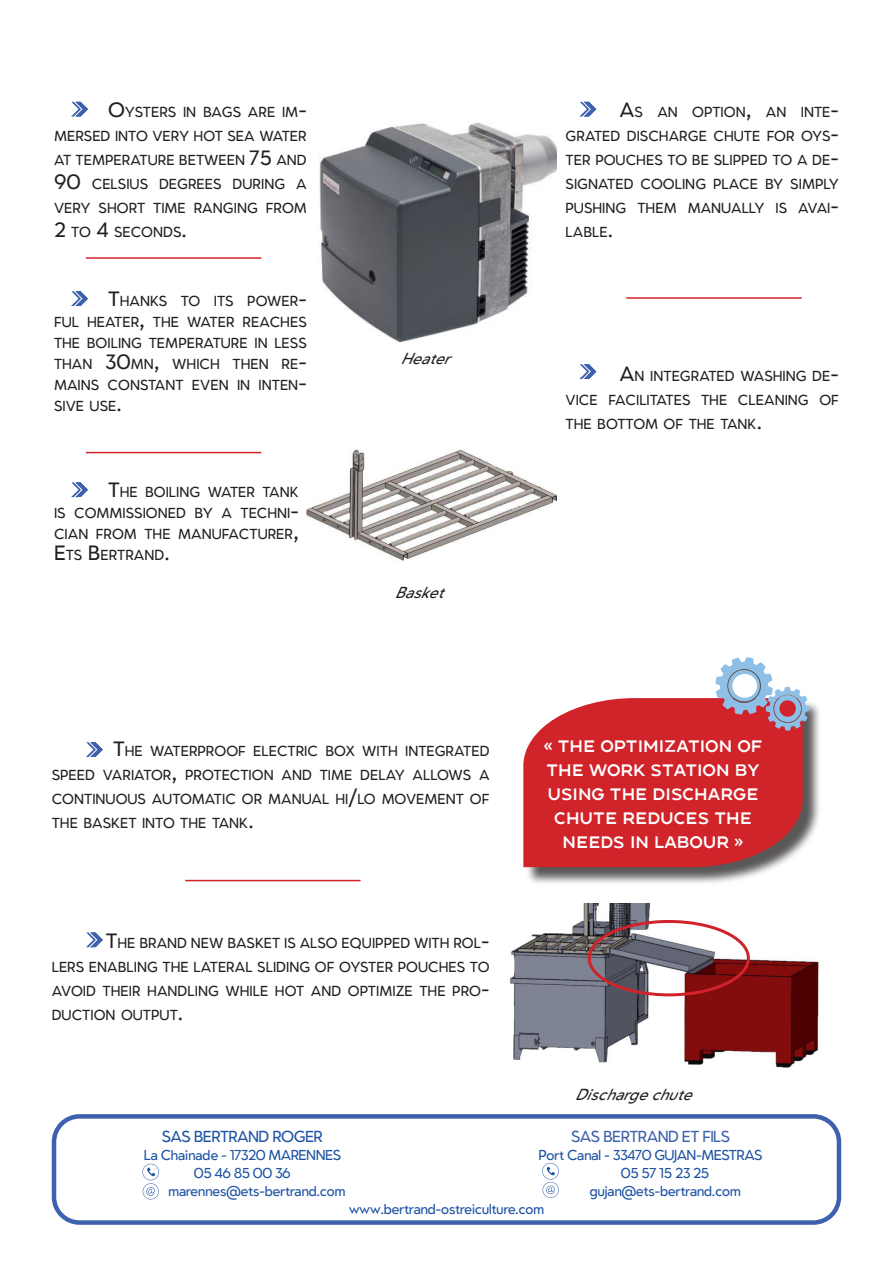
<style>
.page{position:relative;width:893px;height:1263px;background:#fff}
.page>*{position:absolute;margin:0;border:0;box-sizing:border-box;transform-origin:0 0}
.t1{font:19.5px "Oblivian Text";color:#231f20}
.t2{font:16.5px/24px "Conneqt";color:#fff;text-align:center}
.t3{font:italic 15px "Oblivian Text";color:#231f20}
.t4{font:15px "Oblivian Text";letter-spacing:-.04em;color:#3d61ad}
.t5{font:15px "Oblivian Text";letter-spacing:-.04em;color:#1e53a4}
.t6{font:13.65px/24px "Oblivian Text";color:#231f20;text-align:justify}
.t7{font:13.5px "Oblivian Text";letter-spacing:-.04em;color:#1e53a4}
.s1{font-size:19.5px}
</style>
<div class="page">
<img style="left:306px;top:449px;width:250px;height:112px">
<div style="left:526px;top:700px;width:295px;height:186px;background:#231f20;opacity:.75"></div>
<svg style="left:523px;top:698px;width:280px;height:169px;background:#d02f35"></svg>
<svg style="left:715px;top:657px;width:94px;height:74px"></svg>
<img style="left:510px;top:904px;width:310px;height:164px">
<div style="left:588px;top:920px;width:162px;height:76px;border:3px solid #d1232a;border-radius:50%"></div>
<img style="left:318px;top:122px;width:238px;height:221px">
<svg style="left:71px;top:102px;width:17px;height:15px"></svg>
<svg style="left:71px;top:291px;width:17px;height:15px"></svg>
<svg style="left:71px;top:482px;width:17px;height:15px"></svg>
<svg style="left:86px;top:742px;width:17px;height:15px"></svg>
<svg style="left:86px;top:932px;width:17px;height:15px"></svg>
<hr style="left:626px;top:297px;width:176px;height:2px;background:#d1232a">
<hr style="left:86px;top:452px;width:175px;height:1px;background:#d1232a">
<hr style="left:86px;top:257px;width:175px;height:2px;background:#d1232a">
<hr style="left:185px;top:880px;width:176px;height:1px;background:#d1232a">
<div style="left:52px;top:1114px;width:789px;height:111px;border:4px solid #3d61ad;border-radius:26px"></div>
<svg style="left:542px;top:1163px;width:17px;height:35px"></svg>
<svg style="left:142px;top:1164px;width:17px;height:35px"></svg>
<svg style="left:579px;top:102px;width:17px;height:15px"></svg>
<svg style="left:579px;top:364px;width:17px;height:15px"></svg>
<p class="t1" style="left:54px;top:95px;width:37px">O</p>
<p class="t6" style="left:54px;top:99px;width:254px;text-indent:71px">YSTERS IN BAGS ARE IM<span class="s1">-</span>MERSED INTO VERY HOT SEA WATER AT TEMPERATURE BETWEEN <span class="s1">75</span> AND <span class="s1">90</span> CELSIUS DEGREES DURING A VERY SHORT TIME RANGING FROM <span class="s1">2</span> TO <span class="s1">4</span> SECONDS<span class="s1">.</span></p>
<p class="t1" style="left:54px;top:284px;width:34px">T</p>
<p class="t6" style="left:54px;top:289px;width:254px;line-height:21.1px;text-indent:66px">HANKS TO ITS POWER<span class="s1">-</span>FUL HEATER<span class="s1">,</span> THE WATER REACHES THE BOILING TEMPERATURE IN LESS THAN <span class="s1">30</span>MN<span class="s1">,</span> WHICH THEN RE<span class="s1">-</span>MAINS CONSTANT EVEN IN INTEN<span class="s1">-</span>SIVE USE<span class="s1">.</span></p>
<p class="t1" style="left:54px;top:475px;width:34px">T</p>
<p class="t6" style="left:54px;top:481px;width:246px;line-height:21px;text-indent:66px">HE BOILING WATER TANK IS COMMISSIONED BY A TECHNI<span class="s1">-</span>CIAN FROM THE MANUFACTURER<span class="s1">, E</span>TS <span class="s1">B</span> ERTRAND<span class="s1">.</span></p>
<p class="t3" style="left:401px;top:347px;width:60px">Heater</p>
<p class="t3" style="left:395px;top:581px;width:60px">Basket</p>
<p class="t1" style="left:566px;top:95px;width:36px">A</p>
<p class="t6" style="left:566px;top:99px;width:275px;text-indent:69px">S AN OPTION<span class="s1">,</span> AN INTE<span class="s1">-</span>GRATED DISCHARGE CHUTE FOR OYS<span class="s1">-</span>TER POUCHES TO BE SLIPPED TO A DE<span class="s1">-</span>SIGNATED COOLING PLACE BY SIMPLY PUSHING THEM MANUALLY IS AVAI<span class="s1">-</span>LABLE<span class="s1">.</span></p>
<p class="t1" style="left:566px;top:359px;width:36px">A</p>
<p class="t6" style="left:566px;top:363px;width:275px;text-indent:69px">N INTEGRATED WASHING DE<span class="s1">-</span>VICE FACILITATES THE CLEANING OF THE BOTTOM OF THE TANK<span class="s1">.</span></p>
<p class="t6" style="left:52px;top:738px;width:439px;text-indent:61px"><span class="s1">T</span>HE WATERPROOF ELECTRIC BOX WITH INTEGRATED SPEED VARIATOR<span class="s1">,</span> PROTECTION AND TIME DELAY ALLOWS A CONTINUOUS AUTOMATIC OR MANUAL HI<span class="s1">/</span>LO MOVEMENT OF THE BASKET INTO THE TANK<span class="s1">.</span></p>
<p class="t6" style="left:52px;top:930px;width:439px;text-indent:54px"><span class="s1">T</span>HE BRAND NEW BASKET IS ALSO EQUIPPED WITH ROL<span class="s1">-</span>LERS ENABLING THE LATERAL SLIDING OF OYSTER POUCHES TO AVOID THEIR HANDLING WHILE HOT AND OPTIMIZE THE PRO<span class="s1">-</span>DUCTION OUTPUT<span class="s1">.</span></p>
<p class="t5" style="left:162px;top:1125px;width:163px">SAS BERTRAND ROGER</p>
<p class="t7" style="left:144px;top:1145px;width:199px">La Chainade - 17320 MARENNES</p>
<p class="t7" style="left:194px;top:1163px;width:98px">05 46 85 00 36</p>
<p class="t7" style="left:168px;top:1181px;width:179px">marennes@ets-bertrand.com</p>
<p class="t2" style="left:543px;top:734px;width:221px">« THE OPTIMIZATION OF<br>THE WORK STATION BY<br>USING THE DISCHARGE<br>CHUTE REDUCES THE<br>NEEDS IN LABOUR »</p>
<p class="t3" style="left:575px;top:1083px;width:128px">Dischargechute</p>
<p class="t4" style="left:571px;top:1125px;width:160px">SAS BERTRAND ET FILS</p>
<p class="t7" style="left:539px;top:1144px;width:226px">Port Canal - 33470 GUJAN-MESTRAS</p>
<p class="t7" style="left:621px;top:1162px;width:90px">05 57 15 23 25</p>
<p class="t7" style="left:589px;top:1180px;width:153px">gujan@ets-bertrand.com</p>
<p class="t7" style="left:349px;top:1199px;width:197px">www.bertrand-ostreiculture.com</p>
</div>
